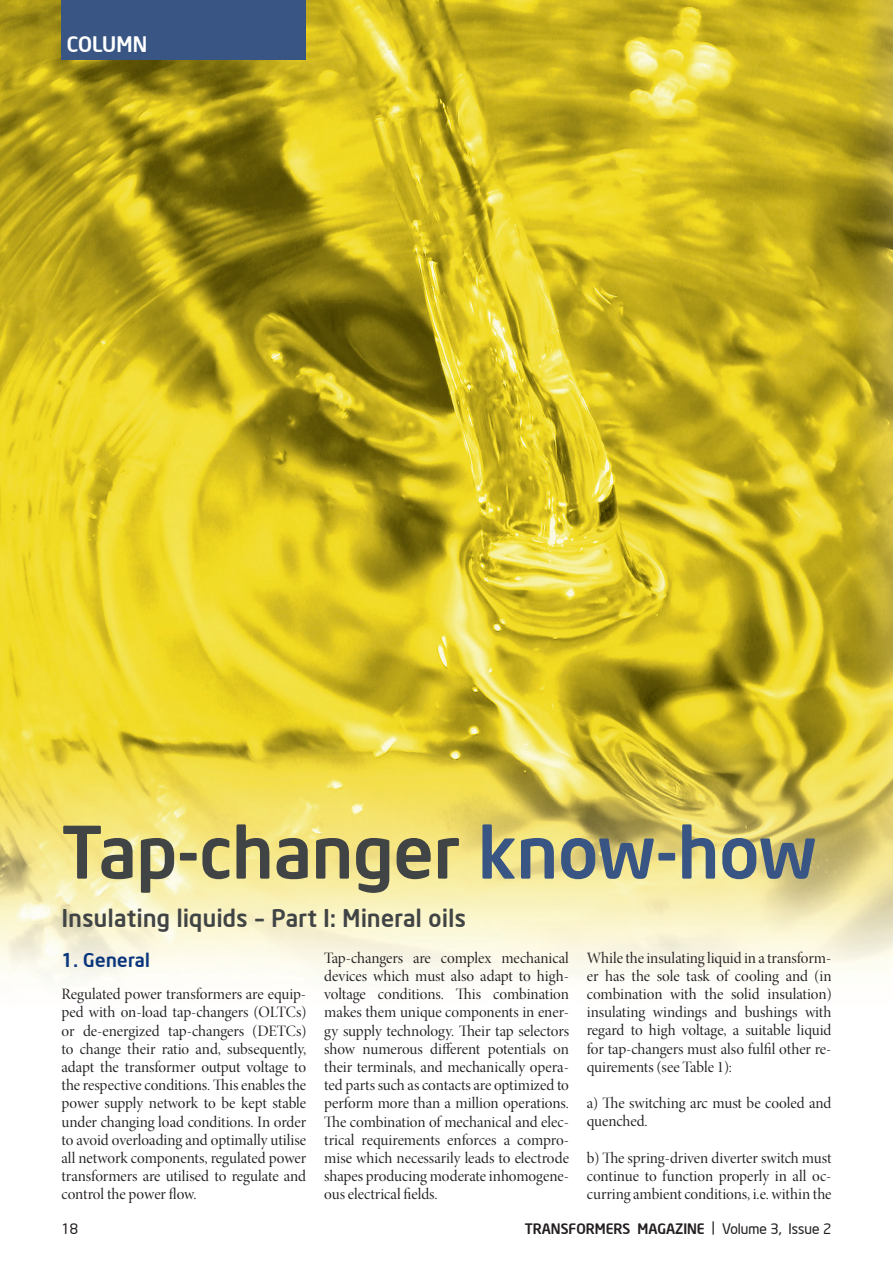
<style>
.page{position:relative;width:893px;height:1263px;background:#fff}
.page>*{position:absolute;margin:0;border:0;box-sizing:border-box;transform-origin:0 0}
.t1{font:500 71.25px "Neo Sans Intel";letter-spacing:.005em;color:#414445}
.t2{font:500 24px "Neo Sans Intel";letter-spacing:.02em;color:#414445}
.t3{font:500 21px "Neo Sans Intel";letter-spacing:.01em;color:#fff}
.t4{font:500 18.75px "Neo Sans Intel";letter-spacing:.02em;color:#08357c}
.t5{font:15.9px/18.1px "Minion Pro Disp";letter-spacing:-.005em;color:#231f20;text-align:justify}
.t6{font:500 14.25px "Neo Sans Intel";color:#231f20}
.t7{font:14.25px "Neo Sans Intel";color:#231f20}
.s1{color:#385584}
.s2{color:#fff}
.s3{font-weight:400;color:#fff}
.s4{font-weight:400}
</style>
<div class="page">
<img style="left:0;top:0;width:893px;height:981px">
<div style="left:62px;top:0;width:244px;height:60px;background:#385584"></div>
<h3 class="t3" style="left:67px;top:31px;width:82px">COLUMN</h3>
<h1 class="t1" style="left:62px;top:807px;width:756px">Tap-changer <span class="s1">know-how</span></h1>
<h2 class="t2" style="left:62px;top:902px;width:405px">Insulating liquids – Part I: Mineral oils</h2>
<p class="t5" style="left:324px;top:949px;width:246px">Tap-changers are complex mechanical devices which must also adapt to high&shy;voltage conditions. This combination makes them unique components in ener&shy;gy supply technology. Their tap selectors show numerous different potentials on their terminals, and mechanically opera&shy;ted parts such as contacts are optimized to perform more than a million operations.<br>The combination of mechanical and elec&shy;trical requirements enforces a compro&shy;mise which necessarily leads to electrode shapes producing moderate inhomogene&shy;ous electrical fields.</p>
<p class="t5" style="left:587px;top:949px;width:246px">While the insulating liquid in a transform&shy;er has the sole task of cooling and (in combination with the solid insulation) insulating windings and bushings with regard to high voltage, a suitable liquid for tap-changers must also fulfil other re&shy;quirements (see Table 1):</p>
<p class="t5" style="left:587px;top:1094px;width:246px">a) The switching arc must be cooled and quenched.</p>
<p class="t5" style="left:587px;top:1149px;width:246px">b) The spring-driven diverter switch must continue to function properly in all oc&shy;curring ambient conditions, i.e. within the</p>
<p class="t4" style="left:61px;top:948px;width:90px">1. General</p>
<p class="t5" style="left:61px;top:985px;width:246px">Regulated power transformers are equip&shy;ped with on-load tap-changers (OLTCs) or de-energized tap-changers (DETCs) to change their ratio and, subsequently, adapt the transformer output voltage to the respective conditions. This enables the power supply network to be kept stable under changing load conditions. In order to avoid overloading and optimally utilise all network components, regulated power transformers are utilised to regulate and control the power flow.</p>
<p class="t7" style="left:61px;top:1220px;width:26px">18<span class="s2">18</span></p>
<p class="t6" style="left:525px;top:1220px;width:308px">TRANSFORMERS MAGAZINE <span class="s3">| Volume</span> <span class="s3">3, I</span><span class="s3">ssue</span> <span class="s3">1</span><span class="s4">2</span></p>
</div>
